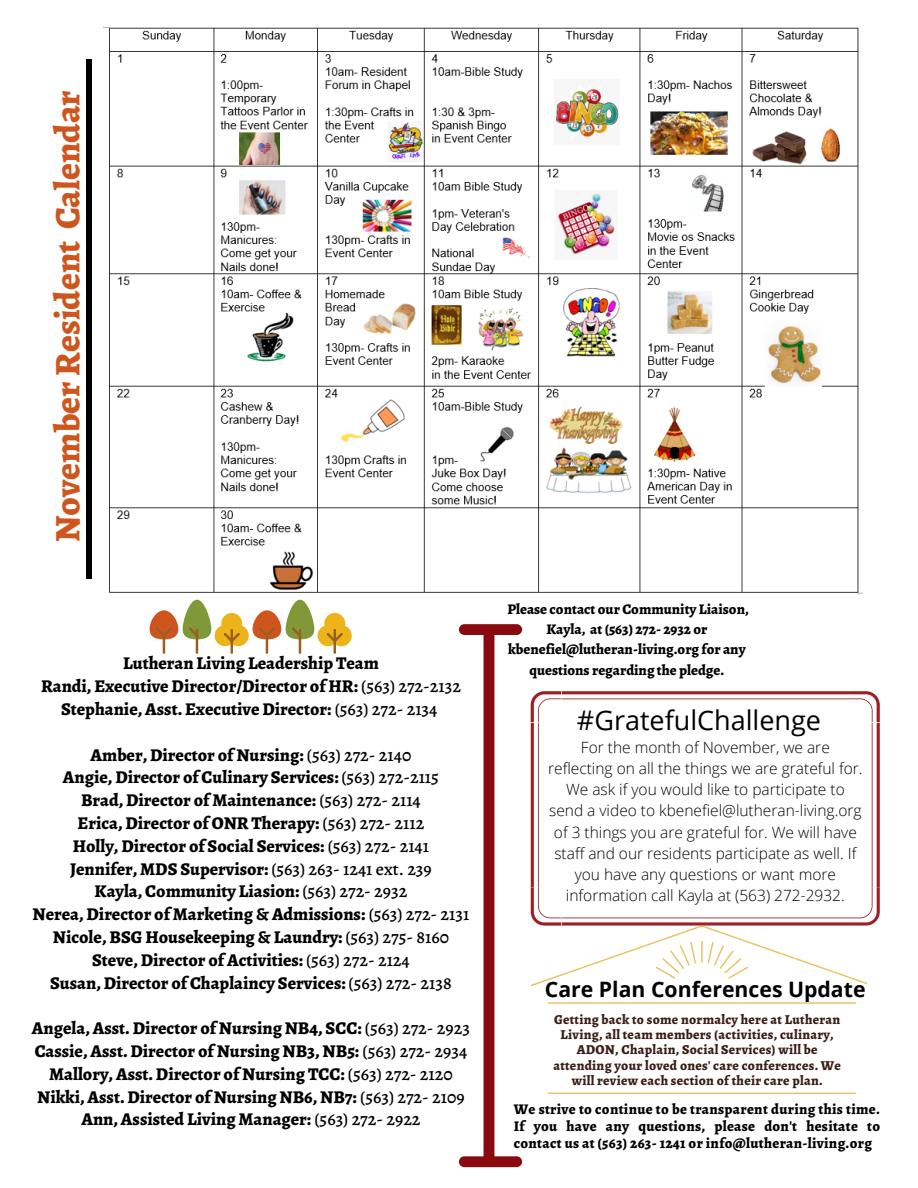
<style>
.page{position:relative;width:918px;height:1188px;background:#fff}
.page>*{position:absolute;margin:0;border:0;box-sizing:border-box;transform-origin:0 0}
.t1{font:800 36px "Alegreya";color:#ce561e}
.t2{font:27px "Open Sans";color:#000}
.t3{font:700 21.3px "Open Sans";color:#000}
.t4{font:800 18px/22.8px "Alegreya";color:#000;text-align:center}
.t5{font:300 15.45px/21.1px "Open Sans";color:#000;text-align:center}
.t6{font:800 14.7px/20.4px "Alegreya";color:#000;text-align:center}
.t7{font:800 13.65px/15.5px "Alegreya";letter-spacing:.02em;color:#3a1e16;text-align:center}
.s1{font-weight:500}
</style>
<div class="page">
<div style="left:86px;top:59px;width:6px;height:520px;background:#000"></div>
<svg style="left:532px;top:926px;width:334px;height:168px"></svg>
<hr style="left:548px;top:1002px;width:308px;height:2px;background:#e9c261">
<hr style="left:548px;top:1093px;width:308px;height:1px;background:#e9c261">
<svg style="left:531px;top:691px;width:349px;height:235px"></svg>
<div style="left:221px;top:613px;width:21px;height:21px;background:#edb41a;border-radius:50%"></div>
<div style="left:215px;top:625px;width:20px;height:21px;background:#edb41a;border-radius:50%"></div>
<div style="left:228px;top:625px;width:21px;height:21px;background:#edb41a;border-radius:50%"></div>
<hr style="left:231px;top:629px;width:2px;height:25px;background:#995f20;border-radius:2px">
<svg style="left:224px;top:632px;width:16px;height:10px"></svg>
<hr style="left:163px;top:634px;width:2px;height:20px;background:#995f20;border-radius:2px">
<hr style="left:196px;top:629px;width:2px;height:25px;background:#995f20;border-radius:2px">
<svg style="left:150px;top:600px;width:61px;height:39px"></svg>
<div style="left:324px;top:613px;width:21px;height:21px;background:#edb41a;border-radius:50%"></div>
<div style="left:318px;top:625px;width:20px;height:21px;background:#edb41a;border-radius:50%"></div>
<div style="left:331px;top:625px;width:21px;height:21px;background:#edb41a;border-radius:50%"></div>
<hr style="left:334px;top:629px;width:2px;height:25px;background:#995f20;border-radius:2px">
<svg style="left:327px;top:632px;width:16px;height:10px"></svg>
<hr style="left:266px;top:634px;width:2px;height:20px;background:#995f20;border-radius:2px">
<hr style="left:299px;top:629px;width:2px;height:25px;background:#995f20;border-radius:2px">
<svg style="left:253px;top:600px;width:61px;height:39px"></svg>
<img style="left:103px;top:27px;width:760px;height:567px">
<svg style="left:459px;top:624px;width:63px;height:543px"></svg>
<h1 class="t1" style="left:43px;top:542px;width:453px;rotate:-90deg">November Resident Calendar</h1>
<p class="t4" style="left:41px;top:652px;width:421px">Lutheran Living Leadership Team<br>Randi, Executive Director/Director of HR: <span class="s1">(563) 272-2132<br></span>Stephanie, Asst. Executive Director: <span class="s1">(563) 272- 2134</span></p>
<p class="t4" style="left:33px;top:743px;width:438px">Amber, Director of Nursing: <span class="s1">(563) 272- 2140<br></span>Angie, Director of Culinary Services: <span class="s1">(563) 272-2115<br></span>Brad, Director of Maintenance: <span class="s1">(563) 272- 2114<br></span>Erica, Director ofONR Therapy: <span class="s1">(563) 272- 2112<br></span>Holly, Director of Social Services: <span class="s1">(563) 272- 2141<br></span>Jennifer, MDS Supervisor: <span class="s1">(563) 263- 1241 ext. 239<br></span>Kayla, Community Liasion: <span class="s1">(563) 272- 2932<br></span>Nerea, Director of Marketing &amp; Admissions: <span class="s1">(563) 272- 2131<br></span>Nicole, BSG Housekeeping &amp; Laundry: <span class="s1">(563) 275- 8160<br></span>Steve, Director ofActivities: <span class="s1">(563) 272- 2124<br></span>Susan, Director of Chaplaincy Services: <span class="s1">(563) 272- 2138</span></p>
<p class="t4" style="left:32px;top:1017px;width:439px">Angela, Asst. Director of Nursing NB4, SCC: <span class="s1">(563) 272- 2923<br></span>Cassie, Asst. Director of Nursing NB3, NB5: <span class="s1">(563) 272- 2934<br></span>Mallory, Asst. Director of Nursing TCC: <span class="s1">(563) 272- 2120<br></span>Nikki, Asst. Director of Nursing NB6, NB7: <span class="s1">(563) 272- 2109<br></span>Ann, Assisted Living Manager: <span class="s1">(563) 272- 2922</span></p>
<p class="t6" style="left:507px;top:598px;width:243px">Please contact our Community Liaison, Kayla, at (563) 272- 2932 or kbenefiel@lutheran-living.org for any questions regarding the pledge.</p>
<h2 class="t2" style="left:577px;top:702px;width:246px">#GratefulChallenge</h2>
<p class="t5" style="left:548px;top:736px;width:316px">For the month of November, we are reflecting on all the things we are grateful for.<br>We ask if you would like to participate to send a video to kbenefiel@lutheran-living.org of 3 things you are grateful for. We will have staff and our residents participate as well. If you have any questions or want more information call Kayla at (563) 272-2932.</p>
<p class="t3" style="left:545px;top:974px;width:322px">Care Plan Conferences Update</p>
<p class="t7" style="left:553px;top:1011px;width:289px">Getting back to some normalcy here at Lutheran Living, all team members (activities, culinary, ADON, Chaplain, Social Services) will be attending your loved ones' care conferences. We will review each section of their care plan.</p>
<p class="t6" style="left:514px;top:1101px;width:368px;line-height:16.8px;text-align:justify">We strive to continue to be transparent during this time.<br>If you have any questions, please don't hesitate to contact us at (563) 263- 1241 or info@lutheran-living.org</p>
</div>
